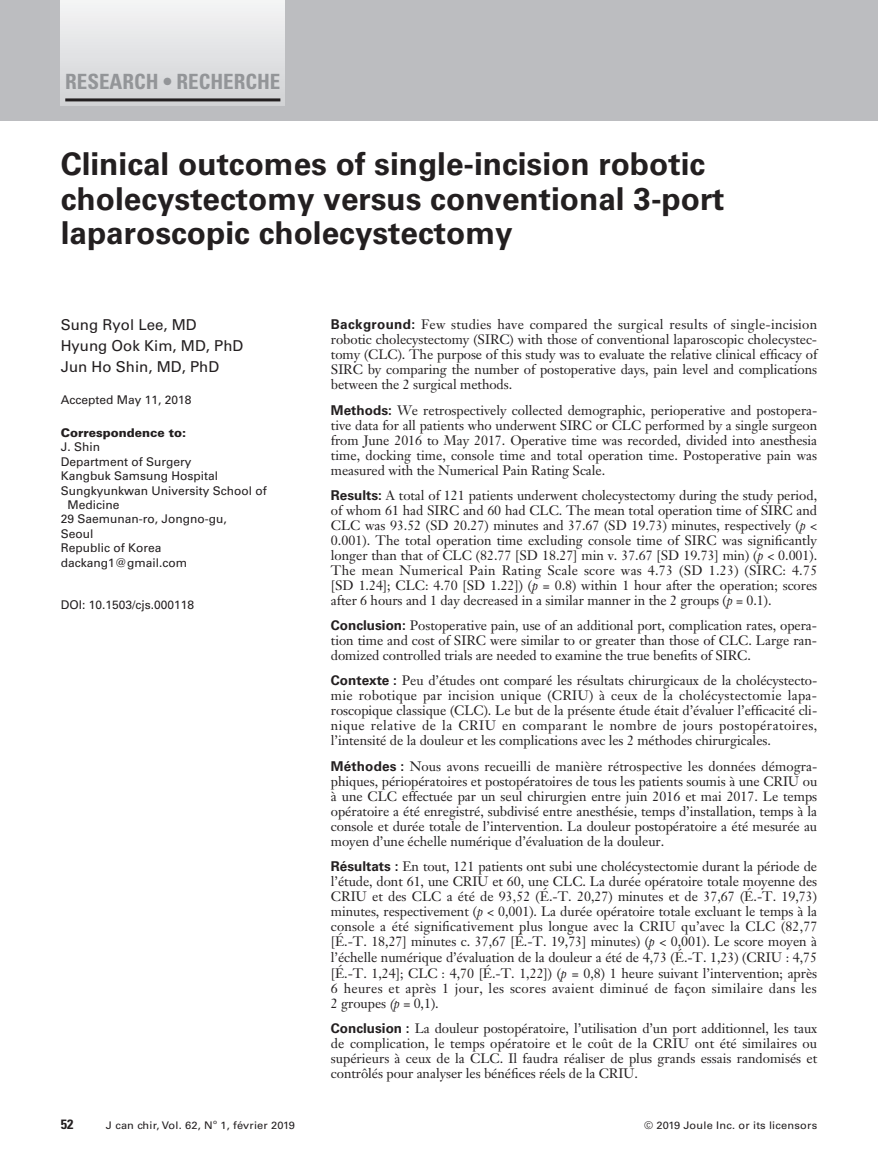
<style>
.page{position:relative;width:878px;height:1175px;background:#fff}
.page>*{position:absolute;margin:0;border:0;box-sizing:border-box;transform-origin:0 0}
.t1{font:700 31.5px/34.5px "Univers LT Std";color:#231f20}
.t2{font:700 condensed 21px "Univers LT Std";color:#939598}
.t3{font:15px/21px "Univers LT Std";color:#231f20}
.t4{font:13.5px/15px "Janson Text LT Std";letter-spacing:-.005em;color:#231f20;text-align:justify}
.t5{font:700 condensed 13.5px "Univers LT Std";color:#231f20;scale:1.05 1}
.t6{font:12px "Univers LT Std";color:#231f20}
.t7{font:900 12px "Univers LT Std";color:#231f20}
.t8{font:10.5px "Univers LT Std";letter-spacing:.015em;color:#231f20;scale:1.05 1}
.t9{font:6.3px "Univers LT Std";color:#231f20;scale:1.05 1}
.s1{font-family:"Univers LT Std";font-weight:700}
.s2{font-style:italic}
</style>
<div class="page">
<div style="left:0;top:0;width:877px;height:120px;background:#bcbdc0"></div>
<div style="left:61px;top:0;width:224px;height:106px;background:linear-gradient(to bottom,#f4f4f5,#d1d2d5)"></div>
<hr style="left:65px;top:98px;width:215px;height:3px;background:#231f20">
<h2 class="t2" style="left:65px;top:69px;width:216px">RESEARCH • RECHERCHE</h2>
<h1 class="t1" style="left:61px;top:147px;width:665px">Clinical outcomes of single-incision robotic cholecystectomy versus conventional 3-port laparoscopic cholecystectomy</h1>
<p class="t3" style="left:61px;top:314px;width:184px">Sung Ryol Lee, MD<br>Hyung Ook Kim, MD, PhD<br>Jun Ho Shin, MD, PhD</p>
<p class="t6" style="left:61px;top:393px;width:132px">Accepted May 11, 2018</p>
<p class="t7" style="left:61px;top:425px;width:127px">Correspondence to:</p>
<p class="t6" style="left:61px;top:440px;width:41px">J. Shin</p>
<p class="t6" style="left:61px;top:454px;width:132px">Department of Surgery</p>
<p class="t6" style="left:61px;top:469px;width:159px">Kangbuk Samsung Hospital</p>
<p class="t6" style="left:61px;top:483px;width:208px">Sungkyunkwan University School of</p>
<p class="t6" style="left:67px;top:497px;width:54px">Medicine</p>
<p class="t6" style="left:61px;top:512px;width:168px">29 Saemunan-ro, Jongno-gu,</p>
<p class="t6" style="left:61px;top:526px;width:34px">Seoul</p>
<p class="t6" style="left:61px;top:541px;width:102px">Republic of Korea</p>
<p class="t6" style="left:61px;top:555px;width:128px">dackang1@gmail.com</p>
<p class="t6" style="left:61px;top:598px;width:135px">DOI: 10.1503/cjs.000118</p>
<p class="t4" style="left:331px;top:317px;width:488px"><span class="s1">Background:</span> Few studies have compared the surgical results of single-incision robotic cholecystectomy (SIRC) with those of conventional laparoscopic cholecystec&shy;tomy (CLC). The purpose of this study was to evaluate the relative clinical efficacy of SIRC by comparing the number of postoperative days, pain level and complications between the 2 surgical methods.</p>
<p class="t4" style="left:331px;top:402px;width:488px"><span class="s1">Methods:</span> We retrospectively collected demographic, perioperative and postopera&shy;tive data for all patients who underwent SIRC or CLC performed by a single surgeon from June 2016 to May 2017. Operative time was recorded, divided into anesthesia time, docking time, console time and total operation time. Postoperative pain was measured with the Numerical Pain Rating Scale.</p>
<p class="t4" style="left:331px;top:487px;width:488px"><span class="s1">Results:</span> A total of 121 patients underwent cholecystectomy during the study period, of whom 61 had SIRC and 60 had CLC. The mean total operation time of SIRC and CLC was 93.52 (SD 20.27) minutes and 37.67 (SD 19.73) minutes, respectively (<span class="s2">p</span> &lt; 0.001). The total operation time excluding console time of SIRC was significantly longer than that of CLC (82.77 [SD 18.27] min v. 37.67 [SD 19.73] min) (<span class="s2">p</span> &lt; 0.001).<br>The mean Numerical Pain Rating Scale score was 4.73 (SD 1.23) (SIRC: 4.75 [SD 1.24]; CLC: 4.70 [SD 1.22]) (<span class="s2">p</span> = 0.8) within 1 hour after the operation; scores after 6 hours and 1 day decreased in a similar manner in the 2 groups (<span class="s2">p</span> = 0.1).</p>
<p class="t4" style="left:331px;top:618px;width:488px"><span class="s1">Conclusion:</span> Postoperative pain, use of an additional port, complication rates, opera&shy;tion time and cost of SIRC were similar to or greater than those of CLC. Large ran&shy;domized controlled trials are needed to examine the true benefits of SIRC.</p>
<p class="t4" style="left:331px;top:673px;width:488px"><span class="s1">Contexte :</span> Peu d’études ont comparé les résultats chirurgicaux de la cholécystecto&shy;mie robotique par incision unique (CRIU) à ceux de la cholécystectomie lapa&shy;roscopique classique (CLC). Le but de la présente étude était d’évaluer l’efficacité cli&shy;nique relative de la CRIU en comparant le nombre de jours postopératoires, l’intensité de la douleur et les complications avec les 2 méthodes chirurgicales.</p>
<p class="t4" style="left:331px;top:758px;width:488px"><span class="s1">Méthodes :</span> Nous avons recueilli de manière rétrospective les données démogra&shy;phiques, périopératoires et postopératoires de tous les patients soumis à une CRIU ou à une CLC effectuée par un seul chirurgien entre juin 2016 et mai 2017. Le temps opératoire a été enregistré, subdivisé entre anesthésie, temps d’installation, temps à la console et durée totale de l’intervention. La douleur postopératoire a été mesurée au moyen d’une échelle numérique d’évaluation de la douleur.</p>
<p class="t4" style="left:331px;top:858px;width:488px"><span class="s1">Résultats :</span> En tout, 121 patients ont subi une cholécystectomie durant la période de l’étude, dont 61, une CRIU et 60, une CLC. La durée opératoire totale moyenne des CRIU et des CLC a été de 93,52 (É.-T. 20,27) minutes et de 37,67 (É.-T. 19,73) minutes, respectivement (<span class="s2">p</span> &lt; 0,001). La durée opératoire totale excluant le temps à la console a été significativement plus longue avec la CRIU qu’avec la CLC (82,77 [É.-T. 18,27] minutes c. 37,67 [É.-T. 19,73] minutes) (<span class="s2">p</span> &lt; 0,001). Le score moyen à l’échelle numérique d’évaluation de la douleur a été de 4,73 (É.-T. 1,23) (CRIU : 4,75 [É.-T. 1,24]; CLC : 4,70 [É.-T. 1,22]) (<span class="s2">p</span> = 0,8) 1 heure suivant l’intervention; après 6 heures et après 1 jour, les scores avaient diminué de façon similaire dans les 2 groupes <span class="s2">(p</span> = 0,1).</p>
<p class="t4" style="left:331px;top:1021px;width:488px"><span class="s1">Conclusion :</span> La douleur postopératoire, l’utilisation d’un port additionnel, les taux de complication, le temps opératoire et le coût de la CRIU ont été similaires ou supérieurs à ceux de la CLC. Il faudra réaliser de plus grands essais randomisés et contrôlés pour analyser les bénéfices réels de la CRIU.</p>
<p class="t5" style="left:61px;top:1116px;width:14px">52</p>
<p class="t8" style="left:106px;top:1119px;width:103px">J can chir, Vol. 62, N</p>
<p class="t9" style="left:213px;top:1117px;width:5px">o</p>
<p class="t8" style="left:220px;top:1119px;width:73px">1, février 2019</p>
<p class="t8" style="left:644px;top:1119px;width:166px">© 2019 Joule Inc. or its licensors</p>
</div>
